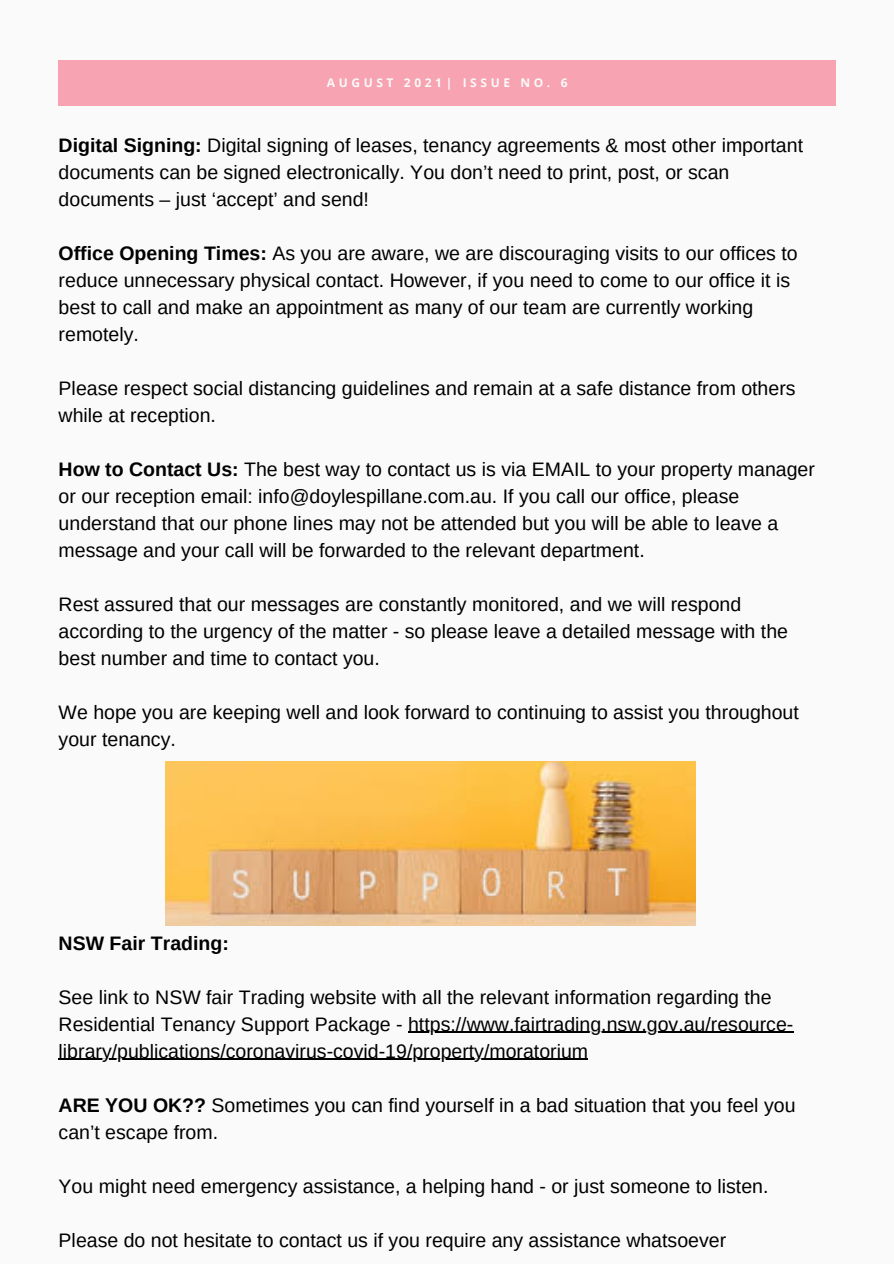
<style>
.page{position:relative;width:894px;height:1264px;background:#fff}
.page>*{position:absolute;margin:0;border:0;box-sizing:border-box;transform-origin:0 0}
.t1{font:19.5px/27px "Arimo";color:#000}
.t2{font:700 19.5px "Arimo";color:#000}
.t3{font:700 12px "Open Sans";letter-spacing:.3em;color:#fafafa}
.s1{font-weight:700}
</style>
<div class="page">
<div style="left:0;top:0;width:893px;height:1263px;background:#fafafa"></div>
<div style="left:59px;top:60px;width:776px;height:45px;background:#f7a3b1"></div>
<img style="left:165px;top:761px;width:530px;height:164px">
<hr style="left:408px;top:1031px;width:385px;height:1px;background:#000">
<hr style="left:59px;top:1058px;width:529px;height:1px;background:#000">
<p class="t3" style="left:327px;top:74px;width:242px">AUGUST 2021| ISSUE NO. 6</p>
<p class="t1" style="left:59px;top:131px;width:745px"><span class="s1">Digital Signing:</span> Digital signing of leases, tenancy agreements &amp; most other important documents can be signed electronically. You don’t need to print, post, or scan documents – just ‘accept’ and send!</p>
<p class="t1" style="left:59px;top:239px;width:740px"><span class="s1">Office Opening Times:</span> As you are aware, we are discouraging visits to our offices to reduce unnecessary physical contact. However, if you need to come to our office it is best to call and make an appointment as many of our team are currently working remotely.</p>
<p class="t1" style="left:59px;top:375px;width:738px">Please respect social distancing guidelines and remain at a safe distance from others while at reception.</p>
<p class="t1" style="left:59px;top:456px;width:757px"><span class="s1">How to Contact Us:</span> The best way to contact us is via EMAIL to your property manager or our reception email: info@doylespillane.com.au. If you call our office, please understand that our phone lines may not be attended but you will be able to leave a message and your call will be forwarded to the relevant department.</p>
<p class="t1" style="left:59px;top:591px;width:730px">Rest assured that our messages are constantly monitored, and we will respond according to the urgency of the matter - so please leave a detailed message with the best number and time to contact you.</p>
<p class="t1" style="left:59px;top:699px;width:741px">We hope you are keeping well and look forward to continuing to assist you throughout your tenancy.</p>
<p class="t2" style="left:59px;top:931px;width:172px">NSW Fair Trading:</p>
<p class="t1" style="left:59px;top:983px;width:736px">See link to NSW fair Trading website with all the relevant information regarding the<br>Residential Tenancy Support Package - https://www.fairtrading.nsw.gov.au/resource&shy;library/publications/coronavirus-covid-19/property/moratorium</p>
<p class="t1" style="left:59px;top:1091px;width:738px"><span class="s1">ARE YOU OK??</span> Sometimes you can find yourself in a bad situation that you feel you can’t escape from.</p>
<p class="t1" style="left:59px;top:1172px;width:711px">You might need emergency assistance, a helping hand - or just someone to listen.</p>
<p class="t1" style="left:59px;top:1226px;width:668px">Please do not hesitate to contact us if you require any assistance whatsoever</p>
</div>
